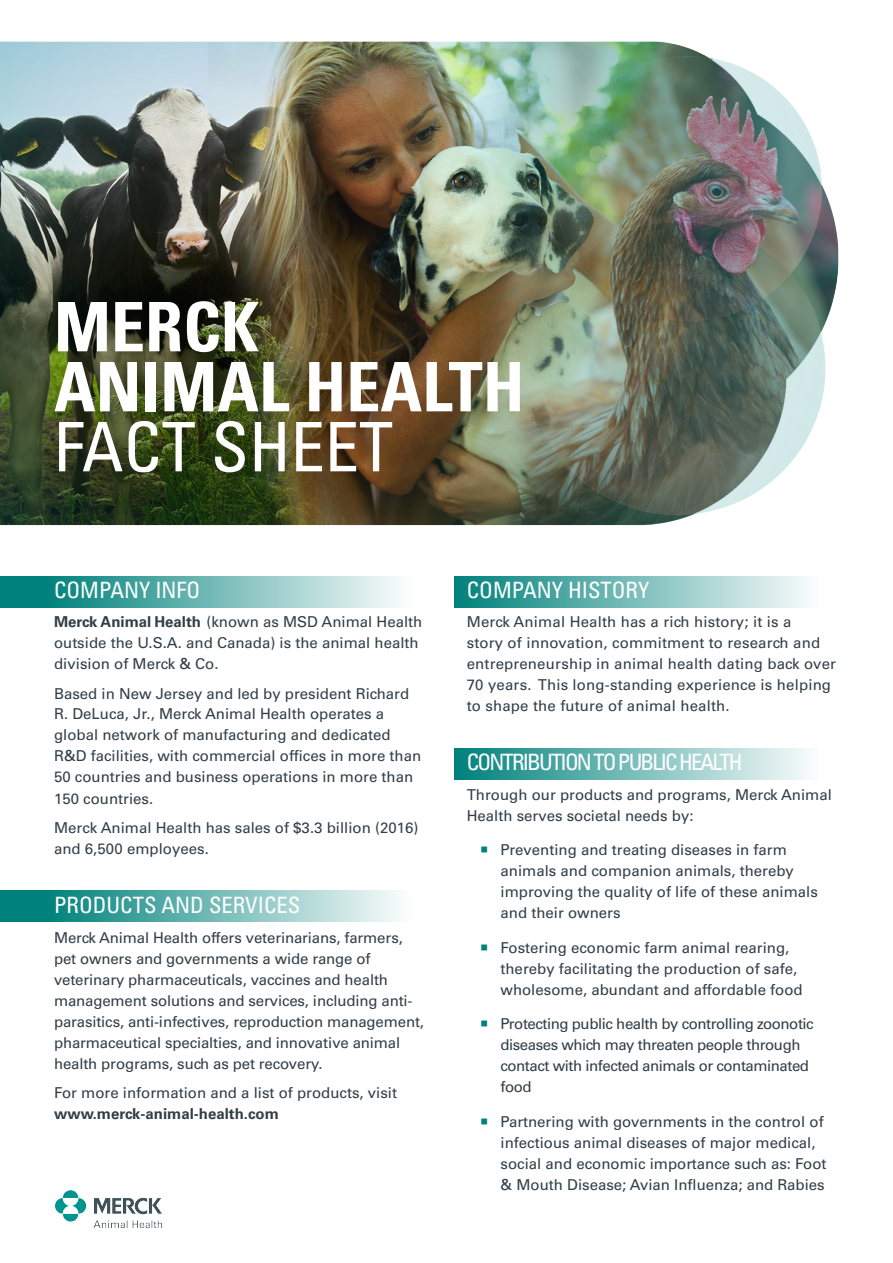
<style>
.page{position:relative;width:893px;height:1263px;background:#fff}
.page>*{position:absolute;margin:0;border:0;box-sizing:border-box;transform-origin:0 0}
.t1{font:700 condensed 68.4px/60px "Univers LT Std";color:#fff}
.t2{font:condensed 68.4px "Univers LT Std";color:#fff}
.t3{font:condensed 22.5px "Univers LT Std";color:#fff}
.t4{font:condensed 22.5px "Univers LT Std";letter-spacing:-.08em;color:#fff}
.t5{font:15px/21px "Univers LT Std";color:#313e48}
.t6{font:15px/21px "Univers LT Std";letter-spacing:-.03em;color:#313e48}
.t7{font:700 15px "Univers LT Std";color:#313e48}
.s1{font-weight:700}
</style>
<div class="page">
<img style="left:0;top:41px;width:839px;height:485px">
<div style="left:454px;top:576px;width:382px;height:31px;background:linear-gradient(to right,#00817b,#fff)"></div>
<div style="left:454px;top:748px;width:382px;height:31px;background:linear-gradient(to right,#00817b,#fff)"></div>
<div style="left:0;top:576px;width:426px;height:31px;background:linear-gradient(to right,#00756f,#fff)"></div>
<div style="left:0;top:890px;width:426px;height:31px;background:linear-gradient(to right,#00756f,#fff)"></div>
<img style="left:55px;top:1190px;width:107px;height:38px">
<h1 class="t1" style="left:54px;top:297px;width:472px">MERCK<br>ANIMAL HEALTH</h1>
<h1 class="t2" style="left:54px;top:404px;width:341px">FACT SHEET</h1>
<h2 class="t3" style="left:54px;top:575px;width:148px">COMPANY INFO</h2>
<p class="t5" style="left:54px;top:611px;width:370px"><span class="s1">Merck Animal Health</span> (known as MSD Animal Health outside the U.S.A. and Canada) is the animal health division of Merck &amp; Co.</p>
<p class="t5" style="left:54px;top:683px;width:369px">Based in New Jersey and led by president Richard R. DeLuca, Jr., Merck Animal Health operates a global network of manufacturing and dedicated R&amp;D facilities, with commercial offices in more than 50 countries and business operations in more than 150 countries.</p>
<p class="t5" style="left:54px;top:817px;width:366px;line-height:21.5px">Merck Animal Health has sales of $3.3 billion (2016) and 6,500 employees.</p>
<h2 class="t3" style="left:54px;top:891px;width:248px">PRODUCTS AND SERVICES</h2>
<p class="t5" style="left:54px;top:927px;width:372px">Merck Animal Health offers veterinarians, farmers, pet owners and governments a wide range of veterinary pharmaceuticals, vaccines and health management solutions and services, including anti&shy;parasitics, anti-infectives, reproduction management, pharmaceutical specialties, and innovative animal health programs, such as pet recovery.</p>
<p class="t5" style="left:54px;top:1082px;width:345px">For more information and a list of products, visit</p>
<p class="t7" style="left:54px;top:1105px;width:226px">www.merck-animal-health.com</p>
<h2 class="t3" style="left:467px;top:575px;width:184px">COMPANY HISTORY</h2>
<p class="t5" style="left:467px;top:611px;width:371px">Merck Animal Health has a rich history; it is a<br>story of innovation, commitment to research and entrepreneurship in animal health dating back over 70 years. This long-standing experience is helping to shape the future of animal health.</p>
<h2 class="t4" style="left:467px;top:748px;width:277px">CONTRIBUTION TO PUBLIC HEALTH</h2>
<p class="t5" style="left:467px;top:784px;width:367px">Through our products and programs, Merck Animal<br>Health serves societal needs by:</p>
<p class="t5" style="left:500px;top:839px;width:319px">Preventing and treating diseases in farm animals and companion animals, thereby improving the quality of life of these animals and their owners</p>
<p class="t5" style="left:500px;top:937px;width:304px">Fostering economic farm animal rearing, thereby facilitating the production of safe, wholesome, abundant and affordable food</p>
<p class="t6" style="left:500px;top:1013px;width:315px">Protecting public health by controlling zoonotic diseases which may threaten people through contact with infected animals or contaminated food</p>
<p class="t5" style="left:500px;top:1111px;width:328px">Partnering with governments in the control of infectious animal diseases of major medical, social and economic importance such as: Foot &amp; Mouth Disease; Avian Influenza; and Rabies</p>
</div>
